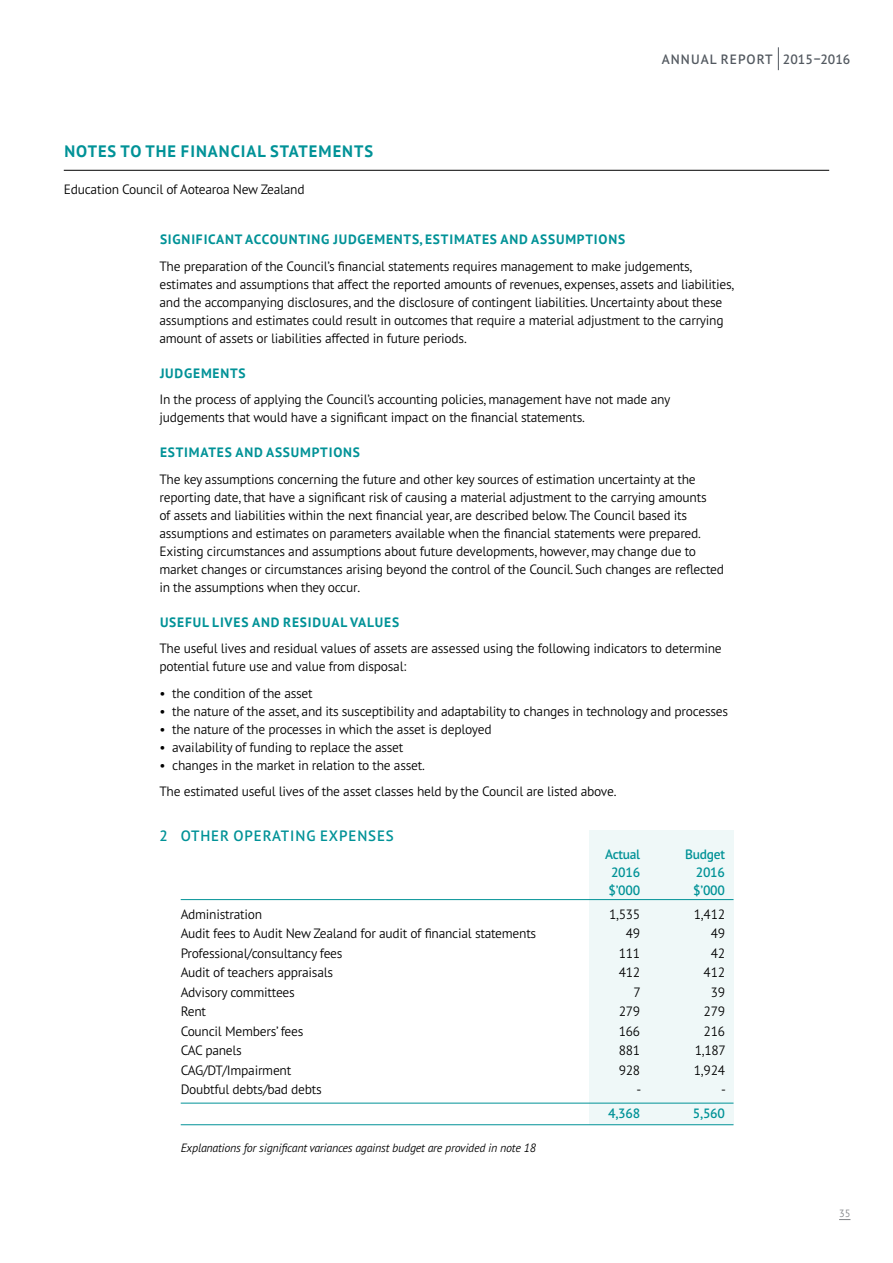
<style>
.page{position:relative;width:893px;height:1263px;background:#fff}
.page>*{position:absolute;margin:0;border:0;box-sizing:border-box;transform-origin:0 0}
.t1{font:700 16.5px "PT Sans";letter-spacing:.06em;color:#009297}
.t2{font:600 15px "PT Sans Pro";letter-spacing:.06em;color:#009297}
.t3{font:300 13.5px/18px "PT Sans Pro";letter-spacing:-.02em;color:#000}
.t4{font:700 13.5px "PT Sans";letter-spacing:.06em;color:#009297}
.t5{font:600 13.5px "PT Sans Pro";letter-spacing:-.02em;color:#009297}
.t6{font:600 13.5px "PT Sans Pro";letter-spacing:.075em;color:#535960}
.t7{font:italic 300 12px "PT Sans Pro";letter-spacing:-.02em;color:#000}
.t8{font:300 10.5px "PT Sans Pro";color:#808285}
</style>
<div class="page">
<svg style="left:778px;top:47px;width:1px;height:23px"></svg>
<div style="left:589px;top:830px;width:144px;height:295px;background:#eff8f8"></div>
<hr style="left:64px;top:170px;width:765px;height:1px;background:#000">
<hr style="left:181px;top:899px;width:552px;height:1px;background:#009297">
<hr style="left:181px;top:1103px;width:552px;height:1px;background:#009297">
<hr style="left:181px;top:1124px;width:552px;height:1px;background:#009297">
<p class="t6" style="left:662px;top:50px;width:190px">ANNUAL REPORT 2015–2016</p>
<p class="t1" style="left:64px;top:140px;width:310px">NOTES TO THE FINANCIAL STATEMENTS</p>
<p class="t3" style="left:64px;top:180px;width:242px">Education Council of Aotearoa New Zealand</p>
<p class="t4" style="left:160px;top:230px;width:467px">SIGNIFICANT ACCOUNTING JUDGEMENTS, ESTIMATES AND ASSUMPTIONS</p>
<p class="t3" style="left:159px;top:256px;width:577px">The preparation of the Council’s financial statements requires management to make judgements, estimates and assumptions that affect the reported amounts of revenues, expenses, assets and liabilities, and the accompanying disclosures, and the disclosure of contingent liabilities. Uncertainty about these assumptions and estimates could result in outcomes that require a material adjustment to the carrying amount of assets or liabilities affected in future periods.</p>
<p class="t4" style="left:160px;top:364px;width:87px">JUDGEMENTS</p>
<p class="t3" style="left:159px;top:390px;width:512px">In the process of applying the Council’s accounting policies, management have not made any judgements that would have a significant impact on the financial statements.</p>
<p class="t4" style="left:160px;top:443px;width:202px">ESTIMATES AND ASSUMPTIONS</p>
<p class="t3" style="left:159px;top:469px;width:566px">The key assumptions concerning the future and other key sources of estimation uncertainty at the reporting date, that have a significant risk of causing a material adjustment to the carrying amounts<br>of assets and liabilities within the next financial year, are described below. The Council based its assumptions and estimates on parameters available when the financial statements were prepared.<br>Existing circumstances and assumptions about future developments, however, may change due to market changes or circumstances arising beyond the control of the Council. Such changes are reflected in the assumptions when they occur.</p>
<p class="t4" style="left:160px;top:613px;width:241px">USEFUL LIVES AND RESIDUAL VALUES</p>
<p class="t3" style="left:159px;top:639px;width:564px">The useful lives and residual values of assets are assessed using the following indicators to determine potential future use and value from disposal:</p>
<p class="t3" style="left:159px;top:683px;width:155px">• the condition of the asset</p>
<p class="t3" style="left:159px;top:701px;width:570px">• the nature of the asset, and its susceptibility and adaptability to changes in technology and processes</p>
<p class="t3" style="left:159px;top:719px;width:334px">• the nature of the processes in which the asset is deployed</p>
<p class="t3" style="left:159px;top:737px;width:246px">• availability of funding to replace the asset</p>
<p class="t3" style="left:159px;top:751px;width:459px;line-height:26.5px">• changes in the market in relation to the asset.<br>The estimated useful lives of the asset classes held by the Council are listed above.</p>
<p class="t2" style="left:159px;top:826px;width:236px">2 OTHER OPERATING EXPENSES</p>
<p class="t5" style="left:605px;top:846px;width:36px">Actual</p>
<p class="t5" style="left:685px;top:846px;width:41px">Budget</p>
<p class="t5" style="left:611px;top:864px;width:31px">2016</p>
<p class="t5" style="left:696px;top:864px;width:31px">2016</p>
<p class="t5" style="left:608px;top:882px;width:33px">$’000</p>
<p class="t5" style="left:693px;top:882px;width:33px">$’000</p>
<p class="t3" style="left:181px;top:905px;width:83px">Administration</p>
<p class="t3" style="left:609px;top:905px;width:33px">1,535</p>
<p class="t3" style="left:694px;top:905px;width:33px">1,412</p>
<p class="t3" style="left:181px;top:924px;width:357px">Audit fees to Audit New Zealand for audit of financial statements</p>
<p class="t3" style="left:626px;top:924px;width:16px">49</p>
<p class="t3" style="left:711px;top:924px;width:16px">49</p>
<p class="t3" style="left:181px;top:944px;width:163px">Professional/consultancy fees</p>
<p class="t3" style="left:619px;top:944px;width:23px">111</p>
<p class="t3" style="left:711px;top:944px;width:16px">42</p>
<p class="t3" style="left:181px;top:963px;width:154px">Audit of teachers appraisals</p>
<p class="t3" style="left:619px;top:963px;width:23px">412</p>
<p class="t3" style="left:704px;top:963px;width:23px">412</p>
<p class="t3" style="left:181px;top:983px;width:116px">Advisory committees</p>
<p class="t3" style="left:634px;top:983px;width:9px">7</p>
<p class="t3" style="left:711px;top:983px;width:16px">39</p>
<p class="t3" style="left:181px;top:1002px;width:27px">Rent</p>
<p class="t3" style="left:619px;top:1002px;width:23px">279</p>
<p class="t3" style="left:704px;top:1002px;width:23px">279</p>
<p class="t3" style="left:181px;top:1022px;width:124px">Council Members’ fees</p>
<p class="t3" style="left:619px;top:1022px;width:23px">166</p>
<p class="t3" style="left:704px;top:1022px;width:23px">216</p>
<p class="t3" style="left:181px;top:1041px;width:63px">CAC panels</p>
<p class="t3" style="left:619px;top:1041px;width:23px">881</p>
<p class="t3" style="left:695px;top:1041px;width:33px">1,187</p>
<p class="t3" style="left:181px;top:1061px;width:112px">CAG/DT/Impairment</p>
<p class="t3" style="left:619px;top:1061px;width:23px">928</p>
<p class="t3" style="left:694px;top:1061px;width:33px">1,924</p>
<p class="t3" style="left:181px;top:1080px;width:143px">Doubtful debts/bad debts</p>
<p class="t3" style="left:636px;top:1080px;width:6px">-</p>
<p class="t3" style="left:721px;top:1080px;width:6px">-</p>
<p class="t5" style="left:608px;top:1104px;width:34px">4,368</p>
<p class="t5" style="left:693px;top:1104px;width:34px">5,560</p>
<p class="t7" style="left:181px;top:1140px;width:357px">Explanations for significant variances against budget are provided in note 18</p>
<p class="t8" style="left:839px;top:1206px;width:13px">35</p>
</div>
